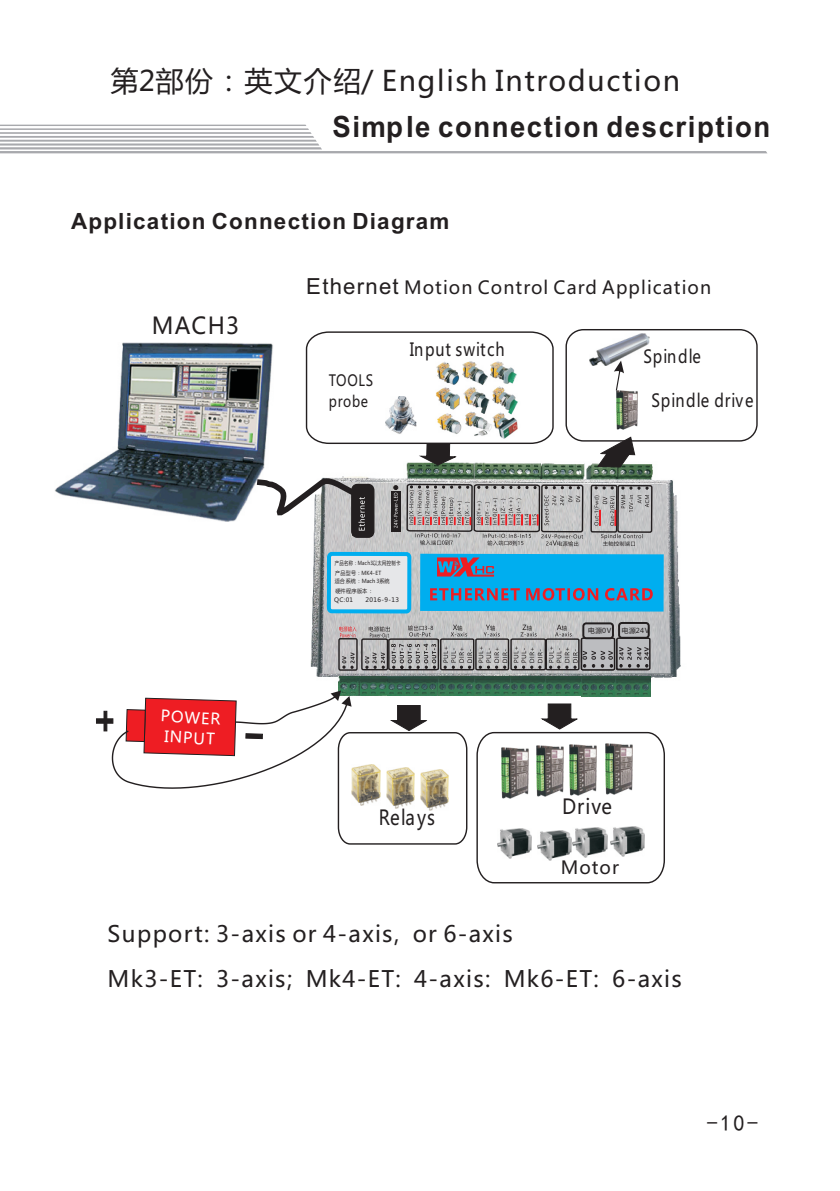
<style>
.page{position:relative;width:840px;height:1191px;background:#fff}
.page>*{position:absolute;margin:0;border:0;box-sizing:border-box;transform-origin:0 0}
.t1{font:700 29.4px "Arial";letter-spacing:.055em;color:#231f20;scale:.94 1}
.t2{font:28px "Microsoft Ya Hei";letter-spacing:.06em;color:#231f20}
.t3{font:23.2px "Microsoft Ya Hei";letter-spacing:.06em;color:#231f20;scale:.96 1}
.t4{font:22.4px/45.2px "Microsoft Ya Hei";letter-spacing:.06em;color:#231f20}
.t5{font:700 22.4px "Arial";letter-spacing:.055em;color:#231f20}
.t6{font:22.4px "Sim Hei";color:#231f20}
.t7{font:20.6px "Microsoft Ya Hei";letter-spacing:.06em;color:#231f20;scale:.83 1}
.t8{font:20.6px "Microsoft Ya Hei";letter-spacing:.06em;color:#231f20;scale:.91 1}
.t9{font:18px "Microsoft Ya Hei";letter-spacing:.06em;color:#231f20}
.t10{font:18px "Microsoft Ya Hei";letter-spacing:.06em;color:#231f20;scale:.83 1}
.t11{font:15.4px/20.4px "Microsoft Ya Hei";letter-spacing:.06em;color:#231f20;scale:.83 1}
.t12{font:15.4px/20.4px "Microsoft Ya Hei";color:#fff}
.t13{font:6.8px "Microsoft Ya Hei";letter-spacing:.06em;color:#231f20}
.t14{font:6.2px "Microsoft Ya Hei";letter-spacing:.06em;color:#231f20}
.t15{font:6px "Microsoft Ya Hei";color:#231f20}
.t16{font:5.6px "Microsoft Ya Hei";letter-spacing:.06em;color:#231f20;scale:.79 1}
.t17{font:5.6px "Microsoft Ya Hei";color:#231f20;scale:.92 1}
.t18{font:5.6px "Microsoft Ya Hei";letter-spacing:.06em;color:#231f20;scale:.89 1}
.t19{font:5.6px "Microsoft Ya Hei";letter-spacing:.06em;color:#231f20;scale:.92 1}
.s1{font-family:"Arial";font-size:22.2px}
</style>
<div class="page">
<img style="left:310px;top:454px;width:371px;height:243px">
<img style="left:322px;top:482px;width:348px;height:192px">
<svg style="left:594px;top:487px;width:19px;height:2px"></svg>
<svg style="left:544px;top:486px;width:35px;height:3px"></svg>
<div style="left:617px;top:485px;width:35px;height:48px;border:1px solid #231f20;border-radius:2px"></div>
<svg style="left:621px;top:486px;width:27px;height:3px"></svg>
<div style="left:590px;top:485px;width:27px;height:47px;border:1px solid #231f20;border-radius:2px"></div>
<div style="left:540px;top:484px;width:43px;height:48px;border:1px solid #231f20;border-radius:2px"></div>
<svg style="left:473px;top:153px;width:67px;height:544px"></svg>
<svg style="left:405px;top:153px;width:68px;height:544px"></svg>
<svg style="left:544px;top:495px;width:36px;height:30px"></svg>
<svg style="left:415px;top:533px;width:45px;height:12px"></svg>
<svg style="left:482px;top:534px;width:48px;height:11px"></svg>
<svg style="left:541px;top:534px;width:41px;height:12px"></svg>
<svg style="left:600px;top:534px;width:42px;height:12px"></svg>
<svg style="left:409px;top:485px;width:129px;height:40px;background:#b4a9aa"></svg>
<div style="left:391px;top:491px;width:9px;height:40px;background:#231f20"></div>
<svg style="left:393px;top:485px;width:5px;height:43px"></svg>
<div style="left:327px;top:552px;width:84px;height:61px;background:#e6e7e9;border:4px solid #00aeef;border-radius:3px"></div>
<div style="left:338px;top:638px;width:19px;height:32px;border:1px solid #231f20"></div>
<div style="left:361px;top:638px;width:27px;height:32px;border:1px solid #231f20"></div>
<div style="left:440px;top:638px;width:34px;height:32px;border:1px solid #231f20"></div>
<svg style="left:342px;top:652px;width:12px;height:16px"></svg>
<svg style="left:339px;top:626px;width:17px;height:11px"></svg>
<svg style="left:483px;top:624px;width:16px;height:12px"></svg>
<svg style="left:520px;top:624px;width:16px;height:12px"></svg>
<svg style="left:554px;top:624px;width:17px;height:12px"></svg>
<svg style="left:365px;top:624px;width:107px;height:47px;background:#a3a2a3"></svg>
<div style="left:475px;top:638px;width:34px;height:32px;border:1px solid #231f20"></div>
<svg style="left:478px;top:646px;width:29px;height:22px"></svg>
<div style="left:510px;top:638px;width:35px;height:32px;border:1px solid #231f20"></div>
<svg style="left:513px;top:646px;width:29px;height:22px"></svg>
<div style="left:545px;top:638px;width:34px;height:32px;border:1px solid #231f20"></div>
<div style="left:615px;top:638px;width:34px;height:32px;border:1px solid #231f20"></div>
<img style="left:338px;top:676px;width:312px;height:20px">
<svg style="left:594px;top:495px;width:54px;height:31px;background:#b2abac"></svg>
<svg style="left:580px;top:637px;width:35px;height:33px"></svg>
<div style="left:616px;top:637px;width:34px;height:33px;background:#bcbdc0;border:1px solid #231f20"></div>
<svg style="left:619px;top:647px;width:29px;height:21px"></svg>
<svg style="left:548px;top:646px;width:64px;height:22px"></svg>
<div style="left:582px;top:622px;width:31px;height:17px;background:#bcbdc0;border:2px solid #231f20;border-radius:3px"></div>
<div style="left:617px;top:622px;width:32px;height:17px;background:#bcbdc0;border:2px solid #231f20;border-radius:3px"></div>
<svg style="left:0;top:125px;width:767px;height:28px"></svg>
<div style="left:565px;top:329px;width:192px;height:112px;border:1px solid #231f20;border-radius:17px"></div>
<img style="left:616px;top:390px;width:21px;height:39px">
<img style="left:589px;top:333px;width:60px;height:32px">
<svg style="left:613px;top:360px;width:10px;height:30px"></svg>
<svg style="left:476px;top:703px;width:189px;height:181px"></svg>
<svg style="left:305px;top:331px;width:249px;height:135px"></svg>
<svg style="left:597px;top:437px;width:38px;height:30px"></svg>
<img style="left:55px;top:343px;width:218px;height:179px">
<svg style="left:96px;top:690px;width:372px;height:155px"></svg>
<svg style="left:420px;top:554px;width:243px;height:57px;background:#1e9bd5"></svg>
<svg style="left:251px;top:476px;width:124px;height:62px"></svg>
<p class="t2" style="left:111px;top:68px;width:570px">第2部份：英文介绍/ English Introduction</p>
<h1 class="t1" style="left:332px;top:116px;width:467px">Simple connection description</h1>
<p class="t5" style="left:71px;top:213px;width:380px">Application Connection Diagram</p>
<p class="t3" style="left:152px;top:315px;width:92px">MACH3</p>
<p class="t12" style="left:161px;top:707px;width:61px;rotate:3deg">POWER<br>INPUT</p>
<p class="t9" style="left:306px;top:279px;width:406px"><span class="s1">Ethernet</span> Motion Control Card Application</p>
<p class="t11" style="left:328px;top:372px;width:55px">TOOLS probe</p>
<p class="t10" style="left:409px;top:341px;width:116px">Input switch</p>
<p class="t16" style="left:334px;top:560px;width:85px">产品名称：Mach3以太网控制卡</p>
<p class="t19" style="left:335px;top:588px;width:42px">硬件程序版本：</p>
<p class="t14" style="left:365px;top:597px;width:35px">2016-9-13</p>
<p class="t18" style="left:335px;top:570px;width:53px">产品型号：MK4-ET</p>
<p class="t17" style="left:334px;top:579px;width:61px">适合系统：Mach 3系统</p>
<p class="t15" style="left:334px;top:597px;width:20px">QC:01</p>
<p class="t10" style="left:643px;top:348px;width:71px">Spindle</p>
<p class="t10" style="left:651px;top:392px;width:124px">Spindle drive</p>
<p class="t13" style="left:588px;top:627px;width:25px">电源0V</p>
<p class="t13" style="left:621px;top:627px;width:29px">电源24V</p>
<p class="t7" style="left:378px;top:808px;width:69px">Relays</p>
<p class="t8" style="left:561px;top:797px;width:56px">Drive</p>
<p class="t9" style="left:560px;top:859px;width:60px">Motor</p>
<p class="t4" style="left:108px;top:913px;width:575px">Support: 3-axis or 4-axis, or 6-axis<br>Mk3-ET: 3-axis; Mk4-ET: 4-axis: Mk6-ET: 6-axis</p>
<p class="t6" style="left:706px;top:1112px;width:53px">-10-</p>
</div>
